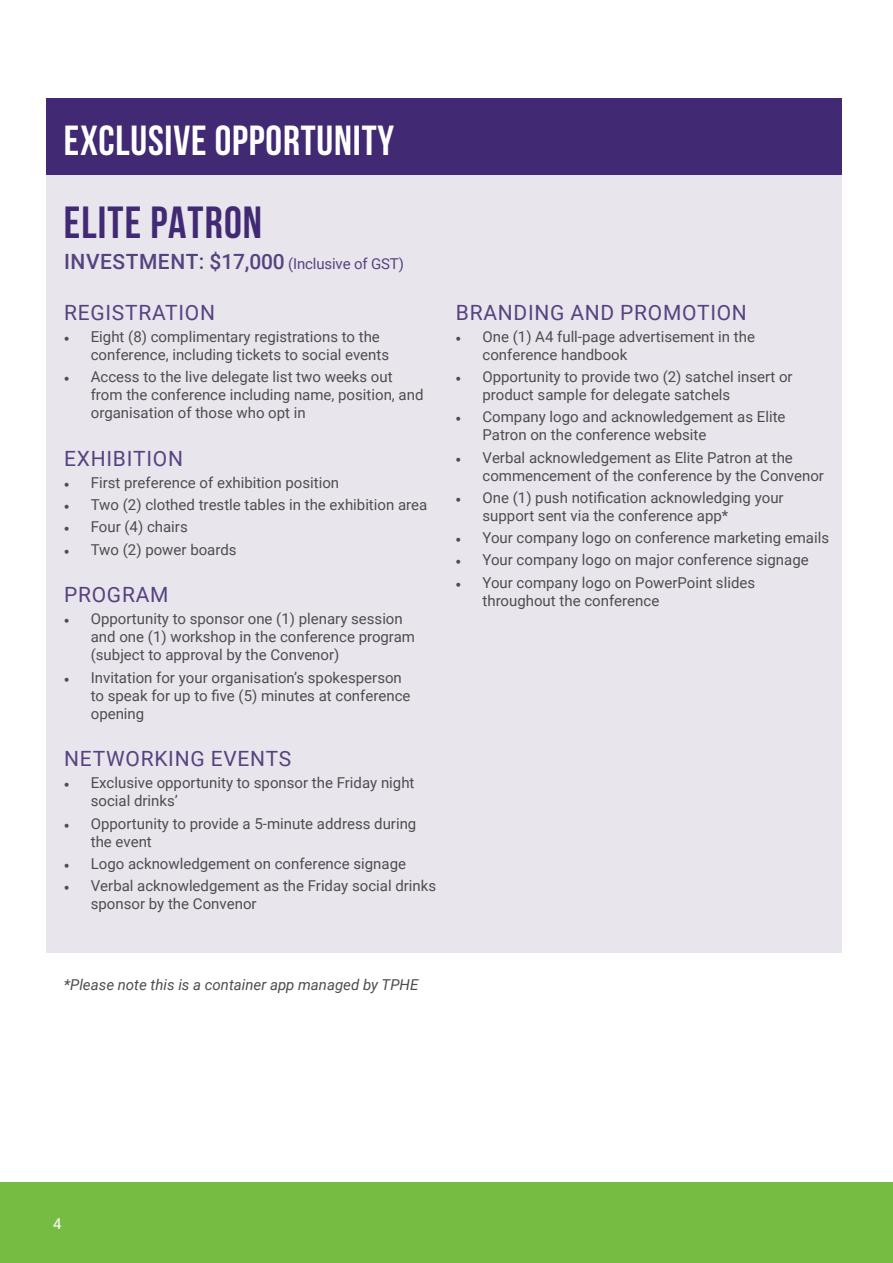
<style>
.page{position:relative;width:893px;height:1263px;background:#fff}
.page>*{position:absolute;margin:0;border:0;box-sizing:border-box;transform-origin:0 0}
.t1{font:700 45px "Bebas Neue";letter-spacing:.025em;color:#412a73}
.t2{font:42px "Bebas Neue";letter-spacing:.02em;color:#fff}
.t3{font:21px "Roboto";letter-spacing:.035em;color:#574280}
.t4{font:500 21px "Roboto";letter-spacing:.025em;color:#574280}
.t5{font:15px/18px "Roboto";color:#4d4d4f}
.t6{font:italic 15px "Roboto";color:#4d4d4f}
.t7{font:15px "Roboto";color:#fff}
.s1{font-weight:400;font-size:15px}
.s2{font-family:"Minion Pro"}
</style>
<div class="page">
<div style="left:47px;top:174px;width:795px;height:778px;background:#e8e5ed"></div>
<div style="left:47px;top:98px;width:795px;height:76px;background:#412a73"></div>
<div style="left:0;top:1182px;width:893px;height:81px;background:#76bc43"></div>
<h2 class="t2" style="left:64px;top:117px;width:332px">EXCLUSIVE OPPORTUNITY</h2>
<h1 class="t1" style="left:64px;top:198px;width:200px">ELITE PATRON</h1>
<h3 class="t4" style="left:64px;top:246px;width:341px">INVESTMENT: $17,000 <span class="s1">(Inclusive of GST)</span></h3>
<h3 class="t3" style="left:64px;top:297px;width:152px">REGISTRATION</h3>
<p class="t5" style="left:91px;top:327px;width:300px;text-indent:-27px"><span class="s2">•</span> Eight (8) complimentary registrations to the conference, including tickets to social events</p>
<p class="t5" style="left:91px;top:367px;width:334px;text-indent:-27px"><span class="s2">•</span> Access to the live delegate list two weeks out from the conference including name, position, and organisation of those who opt in</p>
<h3 class="t3" style="left:64px;top:443px;width:120px">EXHIBITION</h3>
<p class="t5" style="left:64px;top:473px;width:277px"><span class="s2">•</span> First preference of exhibition position</p>
<p class="t5" style="left:64px;top:495px;width:365px"><span class="s2">•</span> Two (2) clothed trestle tables in the exhibition area</p>
<p class="t5" style="left:64px;top:517px;width:125px"><span class="s2">•</span> Four (4) chairs</p>
<p class="t5" style="left:64px;top:540px;width:174px"><span class="s2">•</span> Two (2) power boards</p>
<h3 class="t3" style="left:64px;top:580px;width:106px">PROGRAM</h3>
<p class="t5" style="left:91px;top:609px;width:326px;text-indent:-27px"><span class="s2">•</span> Opportunity to sponsor one (1) plenary session and one (1) workshop in the conference program (subject to approval by the Convenor)</p>
<p class="t5" style="left:91px;top:668px;width:321px;text-indent:-27px"><span class="s2">•</span> Invitation for your organisation’s spokesperson to speak for up to five (5) minutes at conference opening</p>
<h3 class="t3" style="left:64px;top:744px;width:229px">NETWORKING EVENTS</h3>
<p class="t5" style="left:91px;top:773px;width:325px;text-indent:-27px"><span class="s2">•</span> Exclusive opportunity to sponsor the Friday night social drinks’</p>
<p class="t5" style="left:91px;top:814px;width:327px;text-indent:-27px"><span class="s2">•</span> Opportunity to provide a 5-minute address during the event</p>
<p class="t5" style="left:64px;top:854px;width:344px"><span class="s2">•</span> Logo acknowledgement on conference signage</p>
<p class="t5" style="left:91px;top:876px;width:347px;text-indent:-27px"><span class="s2">•</span> Verbal acknowledgement as the Friday social drinks sponsor by the Convenor</p>
<h3 class="t3" style="left:456px;top:297px;width:293px">BRANDING AND PROMOTION</h3>
<p class="t5" style="left:482px;top:327px;width:274px;text-indent:-27px"><span class="s2">•</span> One (1) A4 full-page advertisement in the conference handbook</p>
<p class="t5" style="left:482px;top:367px;width:312px;text-indent:-27px"><span class="s2">•</span> Opportunity to provide two (2) satchel insert or product sample for delegate satchels</p>
<p class="t5" style="left:482px;top:407px;width:305px;text-indent:-27px"><span class="s2">•</span> Company logo and acknowledgement as Elite<br>Patron on the conference website</p>
<p class="t5" style="left:482px;top:448px;width:343px;text-indent:-27px"><span class="s2">•</span> Verbal acknowledgement as Elite Patron at the commencement of the conference by the Convenor</p>
<p class="t5" style="left:482px;top:488px;width:303px;text-indent:-27px"><span class="s2">•</span> One (1) push notification acknowledging your support sent via the conference app*</p>
<p class="t5" style="left:455px;top:528px;width:375px"><span class="s2">•</span> Your company logo on conference marketing emails</p>
<p class="t5" style="left:455px;top:550px;width:355px"><span class="s2">•</span> Your company logo on major conference signage</p>
<p class="t5" style="left:482px;top:573px;width:274px;text-indent:-27px"><span class="s2">•</span> Your company logo on PowerPoint slides throughout the conference</p>
<p class="t6" style="left:64px;top:974px;width:356px">*Please note this is a container app managed by TPHE</p>
<p class="t7" style="left:53px;top:1213px;width:10px">4</p>
</div>
